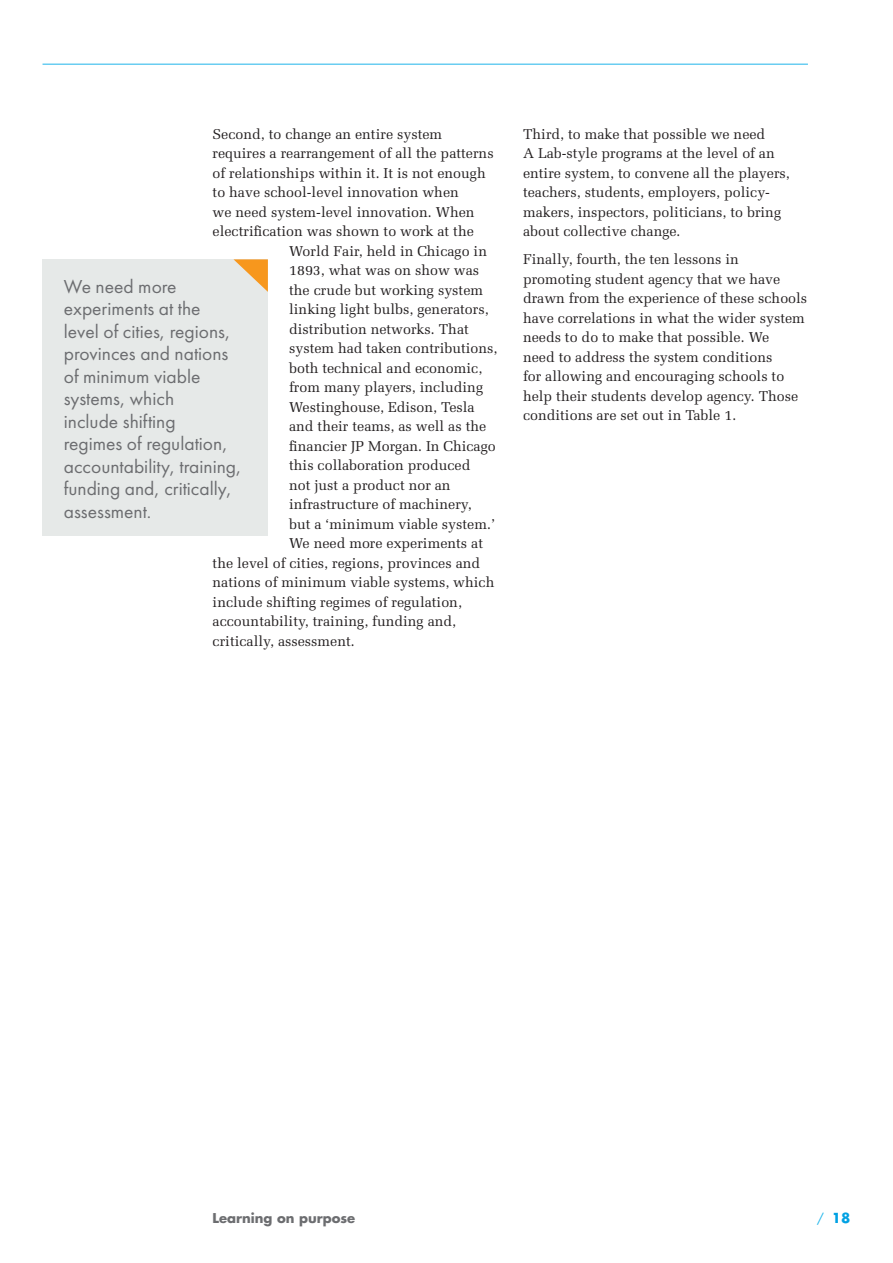
<style>
.page{position:relative;width:893px;height:1263px;background:#fff}
.page>*{position:absolute;margin:0;border:0;box-sizing:border-box;transform-origin:0 0}
.PullQuote{font:19.5px/22.5px "Futura PT";color:#6c6d70}
.Body_Copy{font:14.25px/19.5px "Melior";color:#231f20}
.t1{font:700 13.5px "Futura";color:#00a1e3}
.t2{font:700 13.2px "Futura";color:#6c6d70}
.s1{font-weight:400;font-size:12.75px;color:#1fb5ea}
</style>
<div class="page">
<hr style="left:43px;top:64px;width:765px;height:1px;background:#1fb5ea">
<div style="left:43px;top:259px;width:225px;height:277px;background:#e6e9e8"></div>
<svg style="left:234px;top:259px;width:34px;height:33px"></svg>
<p class="Body_Copy" style="left:213px;top:124px;width:231px">Second, to change an entire system</p>
<p class="Body_Copy" style="left:213px;top:144px;width:283px">requires a rearrangement of all the patterns</p>
<p class="Body_Copy" style="left:213px;top:163px;width:275px">of relationships within it. It is not enough</p>
<p class="Body_Copy" style="left:213px;top:183px;width:248px">to have school-level innovation when</p>
<p class="Body_Copy" style="left:213px;top:202px;width:264px">we need system-level innovation. When</p>
<p class="Body_Copy" style="left:213px;top:222px;width:263px">electrification was shown to work at the</p>
<p class="Body_Copy" style="left:289px;top:241px;width:199px">World Fair, held in Chicago in</p>
<p class="Body_Copy" style="left:289px;top:261px;width:192px">1893, what was on show was</p>
<p class="Body_Copy" style="left:289px;top:280px;width:195px">the crude but working system</p>
<p class="Body_Copy" style="left:289px;top:300px;width:201px">linking light bulbs, generators,</p>
<p class="Body_Copy" style="left:289px;top:319px;width:181px">distribution networks. That</p>
<p class="Body_Copy" style="left:289px;top:339px;width:210px">system had taken contributions,</p>
<p class="Body_Copy" style="left:289px;top:358px;width:195px">both technical and economic,</p>
<p class="Body_Copy" style="left:289px;top:378px;width:195px">from many players, including</p>
<p class="Body_Copy" style="left:289px;top:397px;width:187px">Westinghouse, Edison, Tesla</p>
<p class="Body_Copy" style="left:289px;top:417px;width:199px">and their teams, as well as the</p>
<p class="Body_Copy" style="left:289px;top:436px;width:208px">financier JP Morgan. In Chicago</p>
<p class="Body_Copy" style="left:289px;top:456px;width:183px">this collaboration produced</p>
<p class="Body_Copy" style="left:289px;top:475px;width:163px">not just a product nor an</p>
<p class="Body_Copy" style="left:289px;top:495px;width:184px">infrastructure of machinery,</p>
<p class="Body_Copy" style="left:289px;top:514px;width:207px">but a ‘minimum viable system.’</p>
<p class="Body_Copy" style="left:289px;top:534px;width:195px">We need more experiments at</p>
<p class="Body_Copy" style="left:213px;top:553px;width:269px">the level of cities, regions, provinces and</p>
<p class="Body_Copy" style="left:213px;top:573px;width:283px">nations of minimum viable systems, which</p>
<p class="Body_Copy" style="left:213px;top:592px;width:251px">include shifting regimes of regulation,</p>
<p class="Body_Copy" style="left:213px;top:612px;width:245px">accountability, training, funding and,</p>
<p class="Body_Copy" style="left:213px;top:631px;width:144px">critically, assessment.</p>
<p class="PullQuote" style="left:64px;top:275px;width:179px">We need more experiments at the<br>level of cities, regions, provinces and nations of minimum viable systems, which<br>include shifting<br>regimes of regulation, accountability, training, funding and, critically, assessment.</p>
<p class="Body_Copy" style="left:523px;top:124px;width:268px">Third, to make that possible we need<br>A Lab-style programs at the level of an entire system, to convene all the players, teachers, students, employers, policy&shy;makers, inspectors, politicians, to bring about collective change.</p>
<p class="Body_Copy" style="left:523px;top:250px;width:286px">Finally, fourth, the ten lessons in promoting student agency that we have drawn from the experience of these schools have correlations in what the wider system needs to do to make that possible. We<br>need to address the system conditions<br>for allowing and encouraging schools to help their students develop agency. Those conditions are set out in Table 1.</p>
<p class="t2" style="left:213px;top:1208px;width:144px">Learning on purpose</p>
<p class="t1" style="left:817px;top:1208px;width:35px"><span class="s1">/</span> 18</p>
</div>
